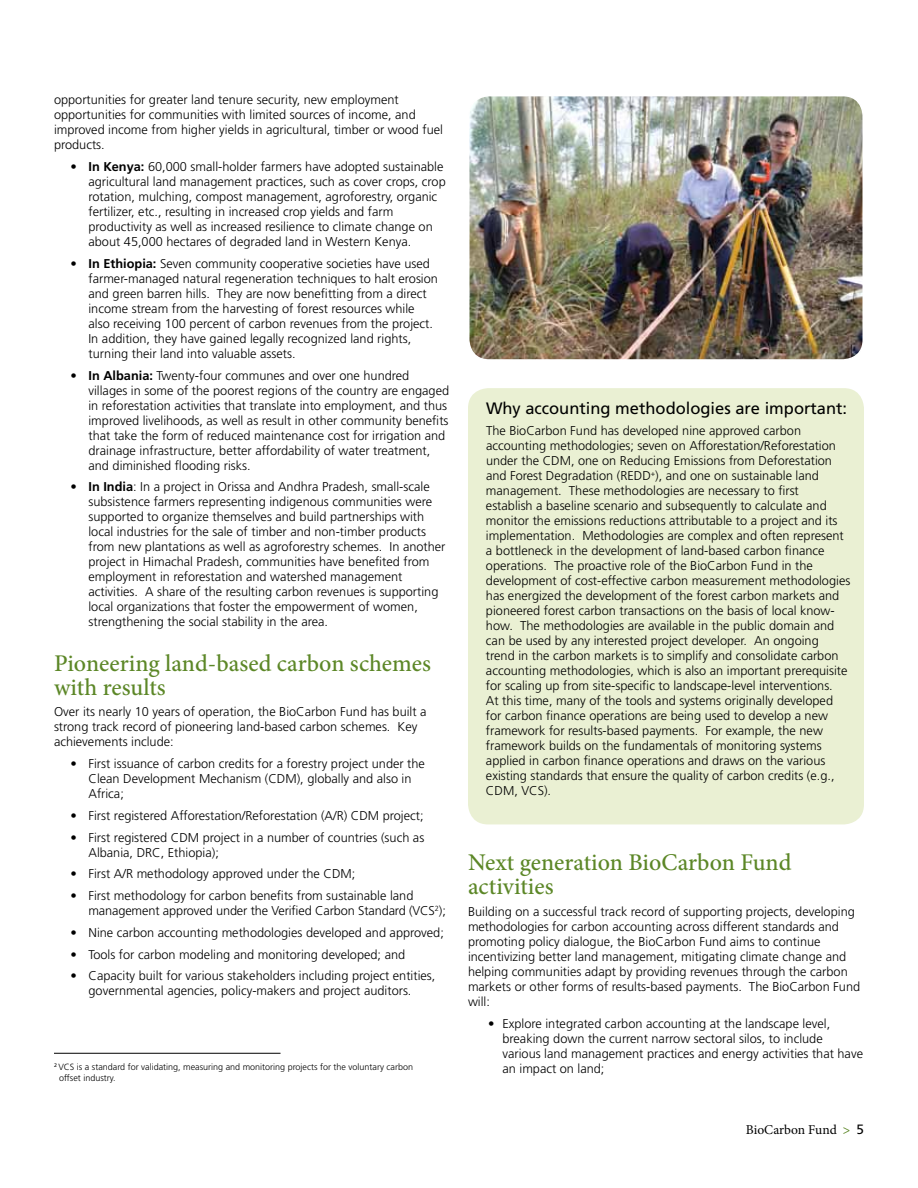
<style>
.page{position:relative;width:918px;height:1188px;background:#fff}
.page>*{position:absolute;margin:0;border:0;box-sizing:border-box;transform-origin:0 0}
.t1{font:500 24px/24px "Minion Pro";color:#5c8727}
.t2{font:16.5px "Frutiger";color:#000}
.t3{font:13.5px "Minion Pro";color:#000}
.t4{font:300 12.75px/15px "Frutiger";color:#000}
.t5{font:300 9px/10.8px "Frutiger";color:#000}
.s1{font-weight:700}
.s2{font-weight:600;color:#5c8727}
.s3{font-family:"Frutiger"}
</style>
<div class="page">
<div style="left:468px;top:388px;width:396px;height:436px;background:#eaf0d3;border-radius:20px"></div>
<hr style="left:54px;top:1053px;width:227px;height:1px;background:#000">
<img style="left:471px;top:98px;width:390px;height:260px">
<div style="left:468px;top:95px;width:396px;height:266px;border:2px solid #fff;border-radius:20px"></div>
<p class="t4" style="left:54px;top:93px;width:391px">opportunities for greater land tenure security, new employment opportunities for communities with limited sources of income, and improved income from higher yields in agricultural, timber or wood fuel products.</p>
<p class="t4" style="left:89px;top:160px;width:359px;text-indent:-18px"><span class="s1">• In Kenya:</span> 60,000 small-holder farmers have adopted sustainable agricultural land management practices, such as cover crops, crop rotation, mulching, compost management, agroforestry, organic fertilizer, etc., resulting in increased crop yields and farm productivity as well as increased resilience to climate change on about 45,000 hectares of degraded land in Western Kenya.</p>
<p class="t4" style="left:89px;top:256px;width:351px;text-indent:-18px"><span class="s1">• In Ethiopia:</span> Seven community cooperative societies have used farmer-managed natural regeneration techniques to halt erosion and green barren hills. They are now benefitting from a direct income stream from the harvesting of forest resources while also receiving 100 percent of carbon revenues from the project.<br>In addition, they have gained legally recognized land rights, turning their land into valuable assets.</p>
<p class="t4" style="left:89px;top:368px;width:362px;text-indent:-18px"><span class="s1">• In Albania:</span> Twenty-four communes and over one hundred villages in some of the poorest regions of the country are engaged in reforestation activities that translate into employment, and thus improved livelihoods, as well as result in other community benefits that take the form of reduced maintenance cost for irrigation and drainage infrastructure, better affordability of water treatment, and diminished flooding risks.</p>
<p class="t4" style="left:89px;top:480px;width:359px;text-indent:-18px"><span class="s1">• In India</span>: In a project in Orissa and Andhra Pradesh, small-scale subsistence farmers representing indigenous communities were supported to organize themselves and build partnerships with local industries for the sale of timber and non-timber products from new plantations as well as agroforestry schemes. In another project in Himachal Pradesh, communities have benefited from employment in reforestation and watershed management activities. A share of the resulting carbon revenues is supporting local organizations that foster the empowerment of women, strengthening the social stability in the area.</p>
<h1 class="t1" style="left:54px;top:651px;width:378px">Pioneering land-based carbon schemes with results</h1>
<p class="t4" style="left:54px;top:705px;width:374px">Over its nearly 10 years of operation, the BioCarbon Fund has built a strong track record of pioneering land-based carbon schemes. Key achievements include:</p>
<p class="t4" style="left:89px;top:757px;width:338px;text-indent:-18px">• First issuance of carbon credits for a forestry project under the<br>Clean Development Mechanism (CDM), globally and also in<br>Africa;</p>
<p class="t4" style="left:70px;top:808px;width:355px">• First registered Afforestation/Reforestation (A/R) CDM project;</p>
<p class="t4" style="left:89px;top:830px;width:337px;text-indent:-18px">• First registered CDM project in a number of countries (such as<br>Albania, DRC, Ethiopia);</p>
<p class="t4" style="left:70px;top:867px;width:286px">• First A/R methodology approved under the CDM;</p>
<p class="t4" style="left:89px;top:888px;width:359px;text-indent:-18px">• First methodology for carbon benefits from sustainable land management approved under the Verified Carbon Standard (VCS<sup>2</sup>);</p>
<p class="t4" style="left:71px;top:925px;width:375px">• Nine carbon accounting methodologies developed and approved;</p>
<p class="t4" style="left:71px;top:947px;width:336px">• Tools for carbon modeling and monitoring developed; and</p>
<p class="t4" style="left:71px;top:969px;width:366px;text-align:center">• Capacity built for various stakeholders including project entities, governmental agencies, policy-makers and project auditors.</p>
<p class="t5" style="left:59px;top:1062px;width:356px;text-indent:-5px"><sup>2</sup> VCS is a standard for validating, measuring and monitoring projects for the voluntary carbon offset industry.</p>
<p class="t2" style="left:486px;top:398px;width:363px">Why accounting methodologies are important:</p>
<p class="t4" style="left:486px;top:424px;width:366px">The BioCarbon Fund has developed nine approved carbon accounting methodologies; seven on Afforestation/Reforestation under the CDM, one on Reducing Emissions from Deforestation and Forest Degradation (REDD<sup>+</sup>), and one on sustainable land management. These methodologies are necessary to first<br>establish a baseline scenario and subsequently to calculate and monitor the emissions reductions attributable to a project and its implementation. Methodologies are complex and often represent a bottleneck in the development of land-based carbon finance operations. The proactive role of the BioCarbon Fund in the development of cost-effective carbon measurement methodologies has energized the development of the forest carbon markets and pioneered forest carbon transactions on the basis of local know&shy;how. The methodologies are available in the public domain and can be used by any interested project developer. An ongoing trend in the carbon markets is to simplify and consolidate carbon accounting methodologies, which is also an important prerequisite for scaling up from site-specific to landscape-level interventions.<br>At this time, many of the tools and systems originally developed for carbon finance operations are being used to develop a new framework for results-based payments. For example, the new framework builds on the fundamentals of monitoring systems applied in carbon finance operations and draws on the various existing standards that ensure the quality of carbon credits (e.g., CDM, VCS).</p>
<h1 class="t1" style="left:468px;top:851px;width:325px">Next generation BioCarbon Fund activities</h1>
<p class="t4" style="left:468px;top:904px;width:394px">Building on a successful track record of supporting projects, developing methodologies for carbon accounting across different standards and promoting policy dialogue, the BioCarbon Fund aims to continue incentivizing better land management, mitigating climate change and helping communities adapt by providing revenues through the carbon markets or other forms of results-based payments. The BioCarbon Fund will:</p>
<p class="t4" style="left:503px;top:1016px;width:362px;text-indent:-14px">• Explore integrated carbon accounting at the landscape level, breaking down the current narrow sectoral silos, to include various land management practices and energy activities that have an impact on land;</p>
<p class="t3" style="left:746px;top:1121px;width:120px">BioCarbon Fund <span class="s2">&gt;</span> <span class="s3">5</span></p>
</div>
